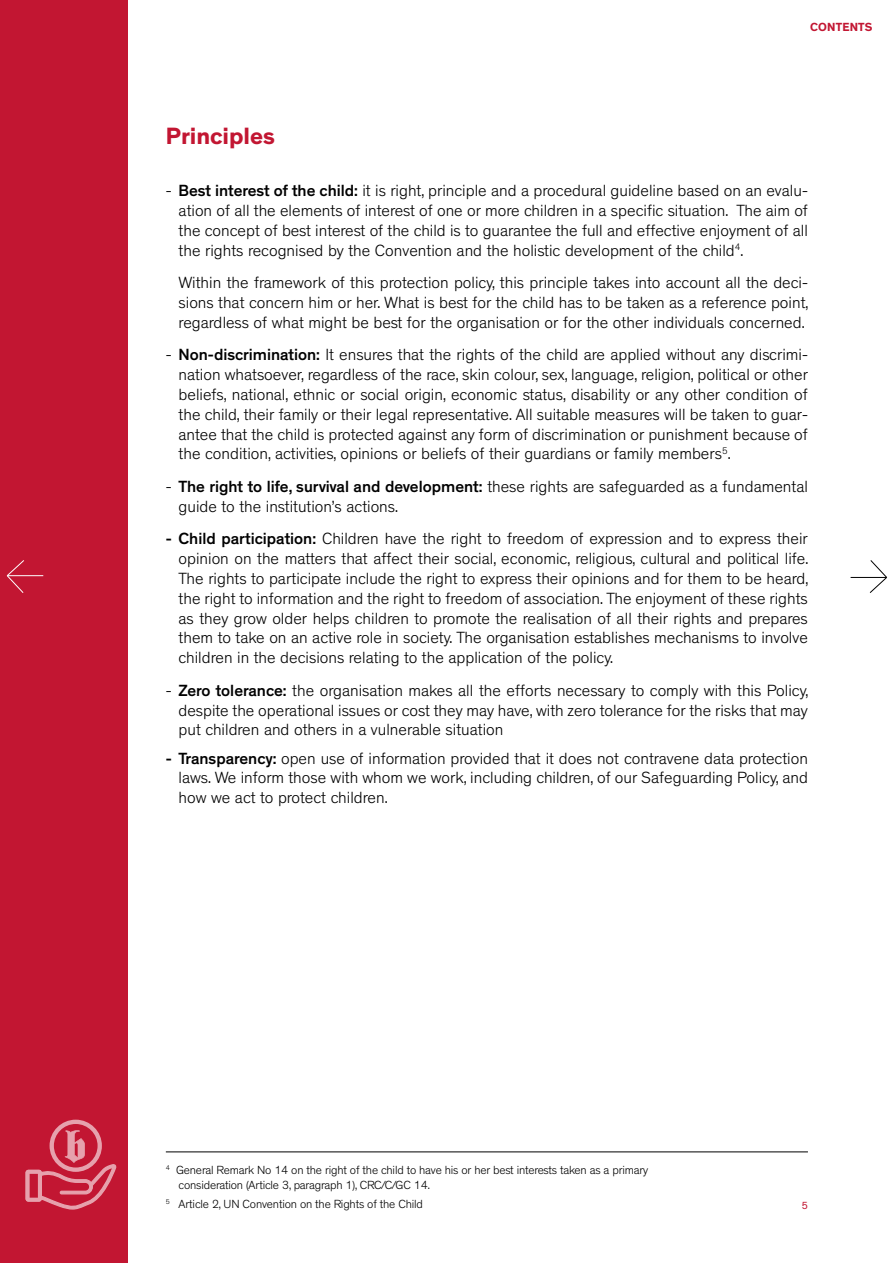
<style>
.page{position:relative;width:893px;height:1263px;background:#fff}
.page>*{position:absolute;margin:0;border:0;box-sizing:border-box;transform-origin:0 0}
.t1{font:700 24px "Theinhardt";color:#c21632}
.t2{font:300 16.5px/19.8px "Theinhardt";color:#000;text-align:justify}
.t3{font:300 12px/15px "Theinhardt";letter-spacing:-.015em;color:#000}
.t4{font:700 12px "Theinhardt";letter-spacing:.015em;color:#c21632}
.t5{font:10.5px "Theinhardt";color:#c21632}
.s1{font-weight:500}
</style>
<div class="page">
<div style="left:0;top:0;width:128px;height:1263px;background:#c21632"></div>
<hr style="left:851px;top:577px;width:35px;height:1px;background:#000">
<svg style="left:869px;top:560px;width:18px;height:33px"></svg>
<hr style="left:7px;top:575px;width:36px;height:1px;background:#fff">
<svg style="left:6px;top:560px;width:19px;height:33px"></svg>
<hr style="left:166px;top:1151px;width:642px;height:1px;background:#000">
<svg style="left:26px;top:1120px;width:91px;height:89px"></svg>
<p class="t4" style="left:810px;top:19px;width:64px">CONTENTS</p>
<h1 class="t1" style="left:166px;top:121px;width:111px">Principles</h1>
<p class="t2" style="left:179px;top:181px;width:631px;text-indent:-13px">- <span class="s1">Best interest of the child:</span> it is right, principle and a procedural guideline based on an evalu&shy;ation of all the elements of interest of one or more children in a specific situation. The aim of the concept of best interest of the child is to guarantee the full and effective enjoyment of all the rights recognised by the Convention and the holistic development of the child<sup>4</sup>.</p>
<p class="t2" style="left:179px;top:273px;width:631px">Within the framework of this protection policy, this principle takes into account all the deci&shy;sions that concern him or her. What is best for the child has to be taken as a reference point, regardless of what might be best for the organisation or for the other individuals concerned.</p>
<p class="t2" style="left:179px;top:345px;width:631px;text-indent:-13px">- <span class="s1">Non-discrimination:</span> It ensures that the rights of the child are applied without any discrimi&shy;nation whatsoever, regardless of the race, skin colour, sex, language, religion, political or other beliefs, national, ethnic or social origin, economic status, disability or any other condition of the child, their family or their legal representative. All suitable measures will be taken to guar&shy;antee that the child is protected against any form of discrimination or punishment because of the condition, activities, opinions or beliefs of their guardians or family members<sup>5</sup>.</p>
<p class="t2" style="left:179px;top:477px;width:631px;text-indent:-13px">- <span class="s1">The right to life, survival and development:</span> these rights are safeguarded as a fundamental guide to the institution’s actions.</p>
<p class="t2" style="left:179px;top:529px;width:631px;text-indent:-13px"><span class="s1">- Child participation:</span> Children have the right to freedom of expression and to express their opinion on the matters that affect their social, economic, religious, cultural and political life.<br>The rights to participate include the right to express their opinions and for them to be heard, the right to information and the right to freedom of association. The enjoyment of these rights as they grow older helps children to promote the realisation of all their rights and prepares them to take on an active role in society. The organisation establishes mechanisms to involve children in the decisions relating to the application of the policy.</p>
<p class="t2" style="left:179px;top:680px;width:631px;text-indent:-13px">- <span class="s1">Zero tolerance:</span> the organisation makes all the efforts necessary to comply with this Policy, despite the operational issues or cost they may have, with zero tolerance for the risks that may put children and others in a vulnerable situation</p>
<p class="t2" style="left:179px;top:748px;width:631px;text-indent:-13px"><span class="s1">- Transparency:</span> open use of information provided that it does not contravene data protection laws. We inform those with whom we work, including children, of our Safeguarding Policy, and how we act to protect children.</p>
<p class="t3" style="left:179px;top:1163px;width:471px;text-indent:-13px"><sup>4</sup> General Remark No 14 on the right of the child to have his or her best interests taken as a primary consideration (Article 3, paragraph 1), CRC/C/GC 14.</p>
<p class="t3" style="left:166px;top:1197px;width:259px"><sup>5</sup> Article 2, UN Convention on the Rights of the Child</p>
<p class="t5" style="left:802px;top:1200px;width:8px">5</p>
</div>
